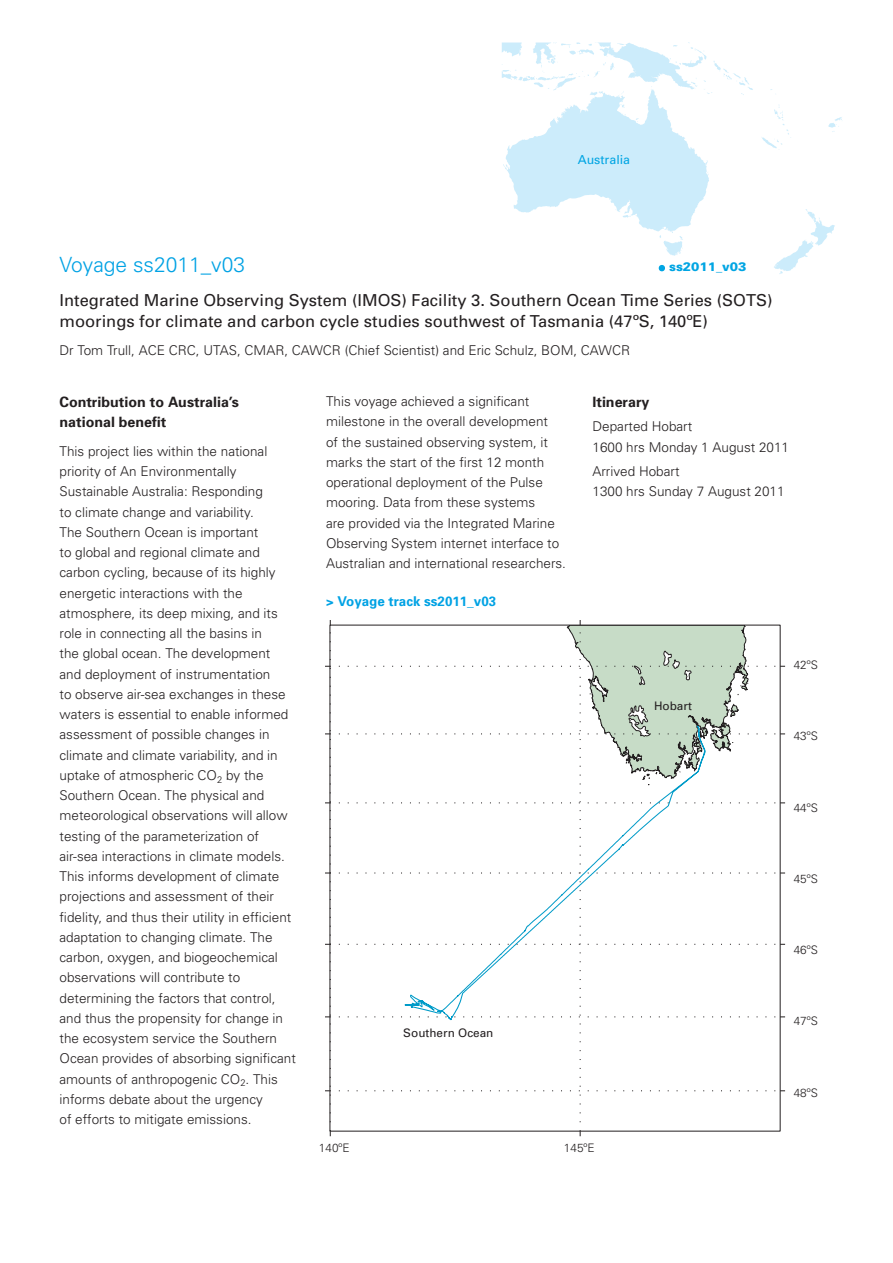
<style>
.page{position:relative;width:893px;height:1263px;background:#fff}
.page>*{position:absolute;margin:0;border:0;box-sizing:border-box;transform-origin:0 0}
.Voyage_number_headin{font:300 21px "Univers";color:#00a2e4}
.t1{font:16.5px/21px "Univers";color:#231f20}
._5_heading_level{font:700 14.25px/20.2px "Univers";color:#231f20}
.Body_Copy{font:300 13.5px/20.2px "Univers";color:#231f20}
.t2{font:700 13.5px "Univers";color:#00a2e4}
.t3{font:900 12.45px "Univers";color:#00a5e3}
.t4{font:12.45px "Univers";color:#00a5e3}
.t5{font:300 11.7px "Univers";color:#231f20}
.t6{font:11.7px "Univers";color:#231f20}
</style>
<div class="page">
<svg style="left:502px;top:42px;width:340px;height:232px"></svg>
<svg style="left:325px;top:620px;width:460px;height:516px"></svg>
<svg style="left:403px;top:725px;width:303px;height:296px"></svg>
<p class="t4" style="left:578px;top:152px;width:54px">Australia</p>
<p class="Voyage_number_headin" style="left:60px;top:252px;width:187px">Voyage ss2011_v03</p>
<p class="t1" style="left:60px;top:289px;width:715px">Integrated Marine Observing System (IMOS) Facility 3. Southern Ocean Time Series (SOTS) moorings for climate and carbon cycle studies southwest of Tasmania (47ºS, 140ºE)</p>
<p class="Body_Copy" style="left:60px;top:340px;width:572px">Dr Tom Trull, ACE CRC, UTAS, CMAR, CAWCR (Chief Scientist) and Eric Schulz, BOM, CAWCR</p>
<p class="Body_Copy" style="left:326px;top:391px;width:242px">This voyage achieved a significant milestone in the overall development<br>of the sustained observing system, it marks the start of the first 12 month operational deployment of the Pulse mooring. Data from these systems<br>are provided via the Integrated Marine Observing System internet interface to Australian and international researchers.</p>
<p class="_5_heading_level" style="left:592px;top:392px;width:59px">Itinerary</p>
<p class="t3" style="left:669px;top:259px;width:79px">ss2011_v03</p>
<p class="_5_heading_level" style="left:60px;top:392px;width:181px">Contribution to Australia’s national benefit</p>
<p class="Body_Copy" style="left:60px;top:441px;width:238px">This project lies within the national priority of An Environmentally Sustainable Australia: Responding<br>to climate change and variability.<br>The Southern Ocean is important<br>to global and regional climate and carbon cycling, because of its highly energetic interactions with the atmosphere, its deep mixing, and its role in connecting all the basins in<br>the global ocean. The development<br>and deployment of instrumentation<br>to observe air-sea exchanges in these waters is essential to enable informed assessment of possible changes in climate and climate variability, and in uptake of atmospheric CO<sub>2</sub> by the Southern Ocean. The physical and meteorological observations will allow testing of the parameterization of air-sea interactions in climate models.<br>This informs development of climate projections and assessment of their fidelity, and thus their utility in efficient adaptation to changing climate. The carbon, oxygen, and biogeochemical observations will contribute to determining the factors that control, and thus the propensity for change in the ecosystem service the Southern Ocean provides of absorbing significant amounts of anthropogenic CO<sub>2</sub>. This informs debate about the urgency<br>of efforts to mitigate emissions.</p>
<p class="Body_Copy" style="left:592px;top:416px;width:198px">Departed Hobart<br>1600 hrs Monday 1 August 2011</p>
<p class="Body_Copy" style="left:592px;top:461px;width:194px">Arrived Hobart<br>1300 hrs Sunday 7 August 2011</p>
<p class="t2" style="left:326px;top:593px;width:172px">&gt; Voyage track ss2011_v03</p>
<p class="t5" style="left:794px;top:658px;width:26px">42ºS</p>
<p class="t6" style="left:654px;top:698px;width:39px">Hobart</p>
<p class="t5" style="left:794px;top:729px;width:26px">43ºS</p>
<p class="t5" style="left:794px;top:800px;width:26px">44ºS</p>
<p class="t5" style="left:794px;top:871px;width:26px">45ºS</p>
<p class="t5" style="left:794px;top:943px;width:26px">46ºS</p>
<p class="t5" style="left:794px;top:1014px;width:26px">47ºS</p>
<p class="t6" style="left:403px;top:1026px;width:92px">Southern Ocean</p>
<p class="t5" style="left:794px;top:1085px;width:26px">48ºS</p>
<p class="t5" style="left:319px;top:1141px;width:32px">140ºE</p>
<p class="t5" style="left:564px;top:1141px;width:32px">145ºE</p>
</div>
